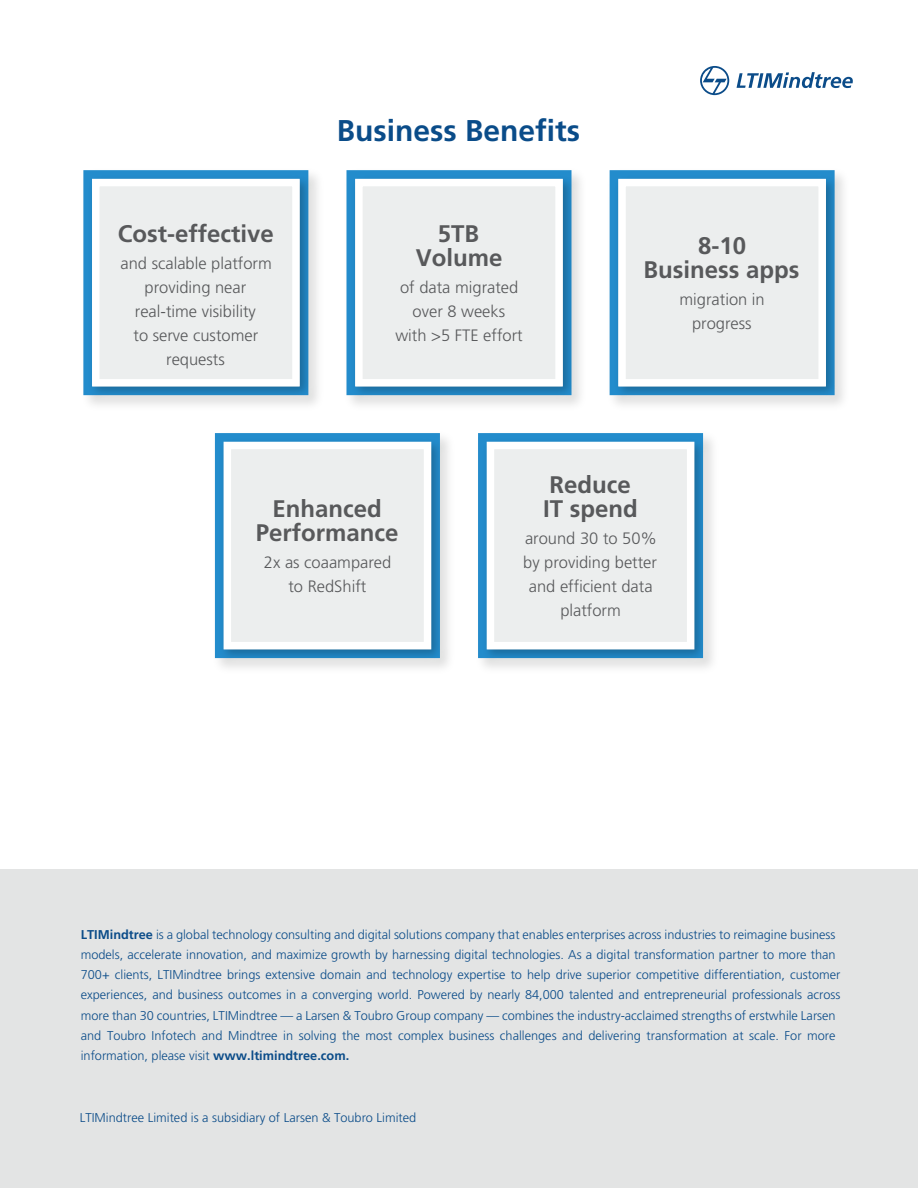
<style>
.page{position:relative;width:918px;height:1188px;background:#fff}
.page>*{position:absolute;margin:0;border:0;box-sizing:border-box;transform-origin:0 0}
.t1{font:700 30px "Frutiger LT Pro";color:#0a4c89}
.t2{font:700 24px/24px "Frutiger LT Pro";color:#58595b;text-align:center}
.t3{font:300 16.5px/24px "Frutiger LT Pro";color:#58595b;text-align:center}
.t4{font:300 12.75px/20.2px "Frutiger LT Pro";color:#0b4c89}
.s1{font-weight:700}
</style>
<div class="page">
<img style="left:611px;top:171px;width:230px;height:231px">
<div style="left:618px;top:179px;width:208px;height:208px;background:#eceeee;border:8px solid #fff"></div>
<img style="left:347px;top:171px;width:231px;height:231px">
<div style="left:355px;top:179px;width:208px;height:208px;background:#eceeee;border:8px solid #fff"></div>
<img style="left:84px;top:171px;width:231px;height:231px">
<div style="left:92px;top:179px;width:208px;height:208px;background:#eceeee;border:8px solid #fff"></div>
<img style="left:479px;top:434px;width:231px;height:231px">
<div style="left:487px;top:442px;width:207px;height:207px;background:#eceeee;border:8px solid #fff"></div>
<img style="left:216px;top:434px;width:230px;height:231px">
<div style="left:224px;top:442px;width:207px;height:207px;background:#eceeee;border:8px solid #fff"></div>
<div style="left:0;top:869px;width:918px;height:319px;background:#e3e4e4"></div>
<svg style="left:700px;top:66px;width:29px;height:29px"></svg>
<svg style="left:737px;top:72px;width:116px;height:16px"></svg>
<h2 class="t2" style="left:118px;top:221px;width:158px">Cost-effective</h2>
<p class="t3" style="left:121px;top:251px;width:153px">and scalable platform providing near real-time visibility<br>to serve customer requests</p>
<h1 class="t1" style="left:337px;top:113px;width:245px">Business Benefits</h1>
<h2 class="t2" style="left:416px;top:221px;width:88px">5TB<br>Volume</h2>
<p class="t3" style="left:395px;top:275px;width:129px">of data migrated over 8 weeks with &gt;5 FTE effort</p>
<h2 class="t2" style="left:644px;top:233px;width:157px">8-10<br>Business apps</h2>
<p class="t3" style="left:680px;top:287px;width:87px">migration in progress</p>
<h2 class="t2" style="left:256px;top:496px;width:144px">Enhanced<br>Performance</h2>
<p class="t3" style="left:264px;top:550px;width:129px">2x as coaampared to RedShift</p>
<h2 class="t2" style="left:543px;top:472px;width:96px;text-align:left">Reduce<br>IT spend</h2>
<p class="t3" style="left:523px;top:526px;width:135px">around 30 to 50% by providing better and efficient data platform</p>
<p class="t4" style="left:81px;top:924px;width:761px"><span class="s1">LTIMindtree</span> is a global technology consulting and digital solutions company that enables enterprises across industries to reimagine business models, accelerate innovation, and maximize growth by harnessing digital technologies. As a digital transformation partner to more than 700+ clients, LTIMindtree brings extensive domain and technology expertise to help drive superior competitive differentiation, customer experiences, and business outcomes in a converging world. Powered by nearly 84,000 talented and entrepreneurial professionals across more than 30 countries, LTIMindtree — a Larsen &amp; Toubro Group company — combines the industry-acclaimed strengths of erstwhile Larsen and Toubro Infotech and Mindtree in solving the most complex business challenges and delivering transformation at scale. For more information, please visit <span class="s1">www.ltimindtree.com.</span></p>
<p class="t4" style="left:80px;top:1108px;width:338px">LTIMindtree Limited is a subsidiary of Larsen &amp; Toubro Limited</p>
</div>
